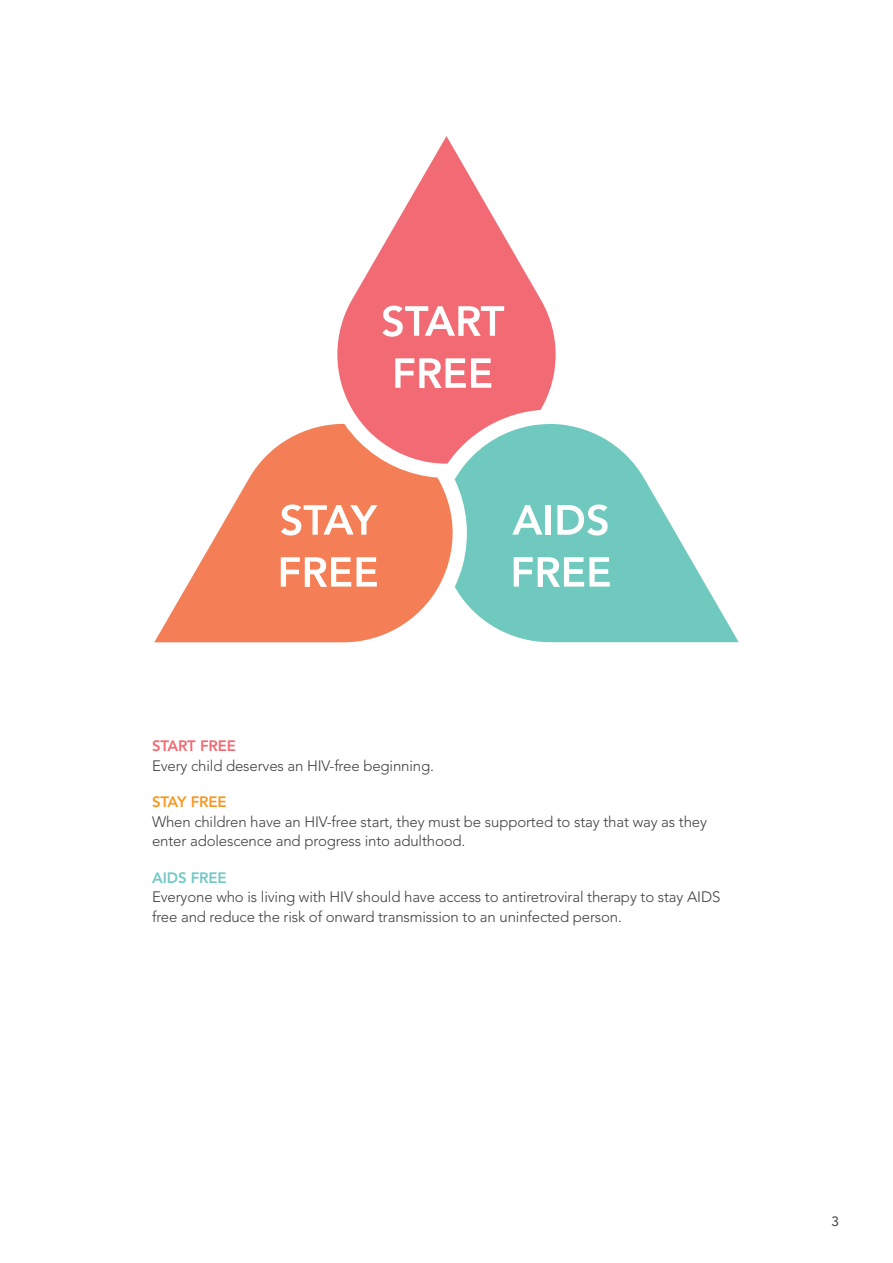
<style>
.page{position:relative;width:893px;height:1263px;background:#fff}
.page>*{position:absolute;margin:0;border:0;box-sizing:border-box;transform-origin:0 0}
.t1{font:300 15px/19.5px "Avenir LT Std";letter-spacing:-.01em;color:#414042}
.t2{font:800 15px "Avenir LT Std";letter-spacing:-.01em;color:#f26b74}
.t3{font:800 15px "Avenir LT Std";letter-spacing:-.01em;color:#f79921}
.t4{font:800 15px "Avenir LT Std";letter-spacing:-.01em;color:#73c9c7}
.t5{font:13.5px "Avenir LT Std";color:#414042}
</style>
<div class="page">
<svg style="left:154px;top:424px;width:301px;height:218px;fill:#f47e55"></svg>
<svg style="left:337px;top:136px;width:219px;height:328px;fill:#f26b74"></svg>
<svg style="left:455px;top:424px;width:284px;height:218px;fill:#70c9bf"></svg>
<svg style="left:382px;top:306px;width:122px;height:31px"></svg>
<svg style="left:395px;top:358px;width:96px;height:30px"></svg>
<svg style="left:281px;top:504px;width:96px;height:31px"></svg>
<svg style="left:281px;top:557px;width:70px;height:30px"></svg>
<svg style="left:357px;top:557px;width:20px;height:30px"></svg>
<svg style="left:512px;top:505px;width:30px;height:30px"></svg>
<div style="left:546px;top:505px;width:5px;height:30px;background:#fff"></div>
<svg style="left:557px;top:504px;width:51px;height:31px"></svg>
<svg style="left:514px;top:557px;width:96px;height:30px"></svg>
<p class="t2" style="left:152px;top:737px;width:85px">START FREE</p>
<p class="t1" style="left:152px;top:756px;width:283px">Every child deserves an HIV-free beginning.</p>
<p class="t3" style="left:152px;top:793px;width:76px">STAY FREE</p>
<p class="t1" style="left:152px;top:812px;width:556px">When children have an HIV-free start, they must be supported to stay that way as they enter adolescence and progress into adulthood.</p>
<p class="t4" style="left:152px;top:869px;width:76px">AIDS FREE</p>
<p class="t1" style="left:152px;top:887px;width:570px">Everyone who is living with HIV should have access to antiretroviral therapy to stay AIDS free and reduce the risk of onward transmission to an uninfected person.</p>
<p class="t5" style="left:831px;top:1213px;width:9px">3</p>
</div>
